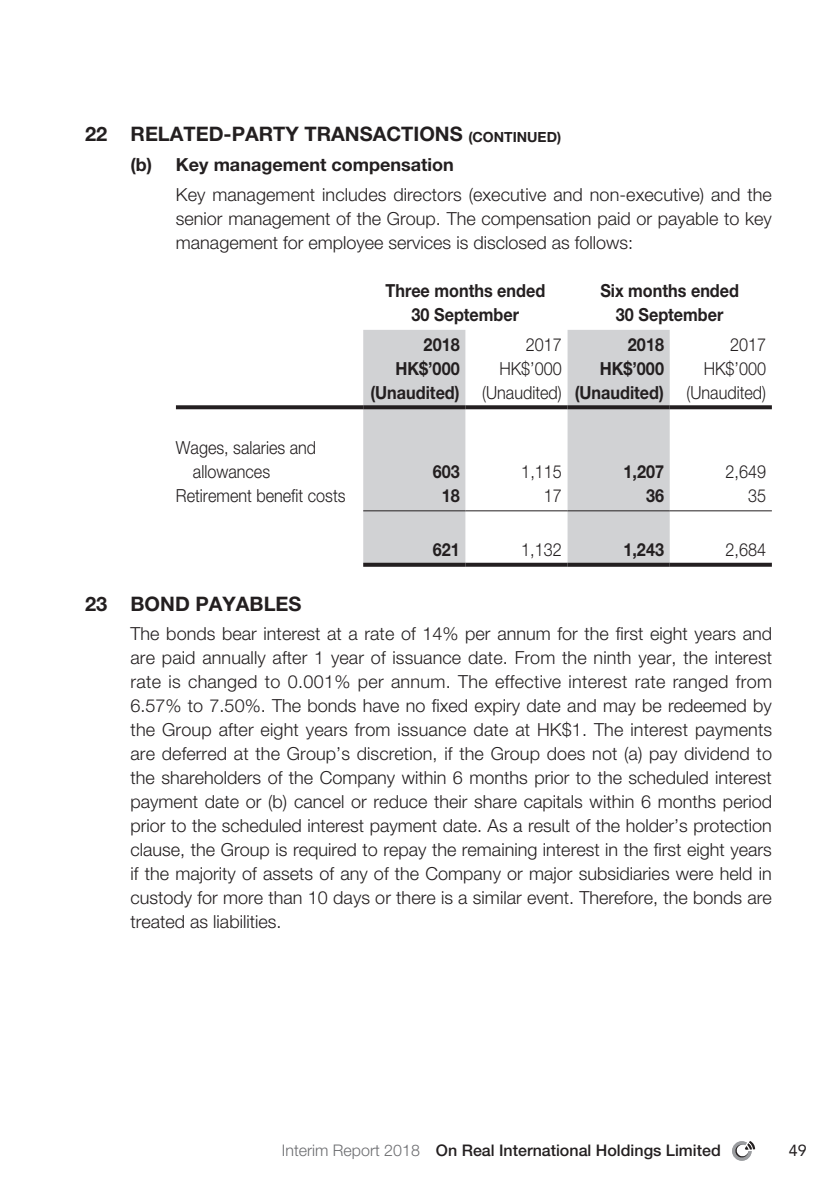
<style>
.page{position:relative;width:840px;height:1191px;background:#fff}
.page>*{position:absolute;margin:0;border:0;box-sizing:border-box;transform-origin:0 0}
.t1{font:700 20px "Helvetica Neue LT Std";color:#231f20}
.t2{font:300 18px/24px "Helvetica Neue LT Std";color:#231f20;text-align:justify}
.t3{font:300 18px/24px "Helvetica Neue LT Std";color:#231f20;scale:.9 1}
.t4{font:700 18px/24px "Helvetica Neue LT Std";color:#231f20;text-align:center;scale:.9 1}
.t5{font:700 18px "Helvetica Neue LT Std";color:#231f20}
.t6{font:500 16px "Helvetica Neue LT Std";color:#231f20}
.t7{font:16px "Avenir LT Std";color:#231f20}
.s1{font-size:14px}
.s2{font-weight:700}
.s3{font-weight:300;color:#6c6d70}
</style>
<div class="page">
<svg style="left:732px;top:1141px;width:22px;height:19px"></svg>
<svg style="left:363px;top:330px;width:306px;height:233px;fill:#d1d2d4"></svg>
<svg style="left:176px;top:405px;width:187px;height:4px"></svg>
<svg style="left:363px;top:405px;width:102px;height:4px"></svg>
<svg style="left:465px;top:405px;width:102px;height:4px"></svg>
<svg style="left:567px;top:405px;width:102px;height:4px"></svg>
<svg style="left:669px;top:405px;width:102px;height:4px"></svg>
<hr style="left:363px;top:510px;width:102px;height:1px;background:#231f20">
<hr style="left:465px;top:510px;width:102px;height:1px;background:#231f20">
<hr style="left:567px;top:510px;width:102px;height:1px;background:#231f20">
<hr style="left:669px;top:510px;width:102px;height:1px;background:#231f20">
<svg style="left:363px;top:563px;width:102px;height:4px"></svg>
<svg style="left:465px;top:563px;width:102px;height:4px"></svg>
<svg style="left:567px;top:563px;width:102px;height:4px"></svg>
<svg style="left:669px;top:563px;width:102px;height:4px"></svg>
<p class="t1" style="left:85px;top:122px;width:477px">22 RELATED-PARTY TRANSACTIONS <span class="s1">(CONTINUED)</span></p>
<p class="t5" style="left:130px;top:153px;width:324px">(b) Key management compensation</p>
<p class="t2" style="left:176px;top:182px;width:597px">Key management includes directors (executive and non-executive) and the senior management of the Group. The compensation paid or payable to key management for employee services is disclosed as follows:</p>
<p class="t4" style="left:385px;top:278px;width:179px">Three months ended<br>30 September</p>
<p class="t4" style="left:600px;top:278px;width:155px">Six months ended<br>30 September</p>
<p class="t4" style="left:423px;top:332px;width:42px">2018</p>
<p class="t3" style="left:525px;top:332px;width:42px">2017</p>
<p class="t4" style="left:627px;top:332px;width:42px">2018</p>
<p class="t3" style="left:729px;top:332px;width:42px">2017</p>
<p class="t4" style="left:395px;top:356px;width:73px">HK$’000</p>
<p class="t3" style="left:499px;top:356px;width:71px">HK$’000</p>
<p class="t4" style="left:599px;top:356px;width:73px">HK$’000</p>
<p class="t3" style="left:703px;top:356px;width:71px">HK$’000</p>
<p class="t4" style="left:370px;top:380px;width:100px">(Unaudited)</p>
<p class="t3" style="left:482px;top:380px;width:203px">(Unaudited) <span class="s2">(Unaudited)</span></p>
<p class="t3" style="left:686px;top:380px;width:90px">(Unaudited)</p>
<p class="t3" style="left:193px;top:435px;width:138px;text-indent:-17px">Wages, salaries and allowances</p>
<p class="t4" style="left:432px;top:459px;width:32px">603</p>
<p class="t3" style="left:521px;top:459px;width:47px">1,115</p>
<p class="t4" style="left:623px;top:459px;width:47px">1,207</p>
<p class="t3" style="left:725px;top:459px;width:47px">2,649</p>
<p class="t3" style="left:176px;top:483px;width:190px">Retirement benefit costs</p>
<p class="t4" style="left:441px;top:483px;width:22px">18</p>
<p class="t3" style="left:543px;top:483px;width:22px">17</p>
<p class="t4" style="left:645px;top:483px;width:22px">36</p>
<p class="t3" style="left:747px;top:483px;width:22px">35</p>
<p class="t4" style="left:432px;top:537px;width:32px">621</p>
<p class="t3" style="left:521px;top:537px;width:47px">1,132</p>
<p class="t4" style="left:623px;top:537px;width:47px">1,243</p>
<p class="t3" style="left:725px;top:537px;width:47px">2,684</p>
<p class="t1" style="left:85px;top:591px;width:218px">23 BOND PAYABLES</p>
<p class="t2" style="left:130px;top:621px;width:642px">The bonds bear interest at a rate of 14% per annum for the first eight years and are paid annually after 1 year of issuance date. From the ninth year, the interest rate is changed to 0.001% per annum. The effective interest rate ranged from 6.57% to 7.50%. The bonds have no fixed expiry date and may be redeemed by the Group after eight years from issuance date at HK$1. The interest payments are deferred at the Group’s discretion, if the Group does not (a) pay dividend to the shareholders of the Company within 6 months prior to the scheduled interest payment date or (b) cancel or reduce their share capitals within 6 months period prior to the scheduled interest payment date. As a result of the holder’s protection clause, the Group is required to repay the remaining interest in the first eight years if the majority of assets of any of the Company or major subsidiaries were held in custody for more than 10 days or there is a similar event. Therefore, the bonds are treated as liabilities.</p>
<p class="t6" style="left:282px;top:1140px;width:440px"><span class="s3">Interim Report 2018</span> On Real International Holdings Limited</p>
<p class="t7" style="left:788px;top:1141px;width:19px">49</p>
</div>
